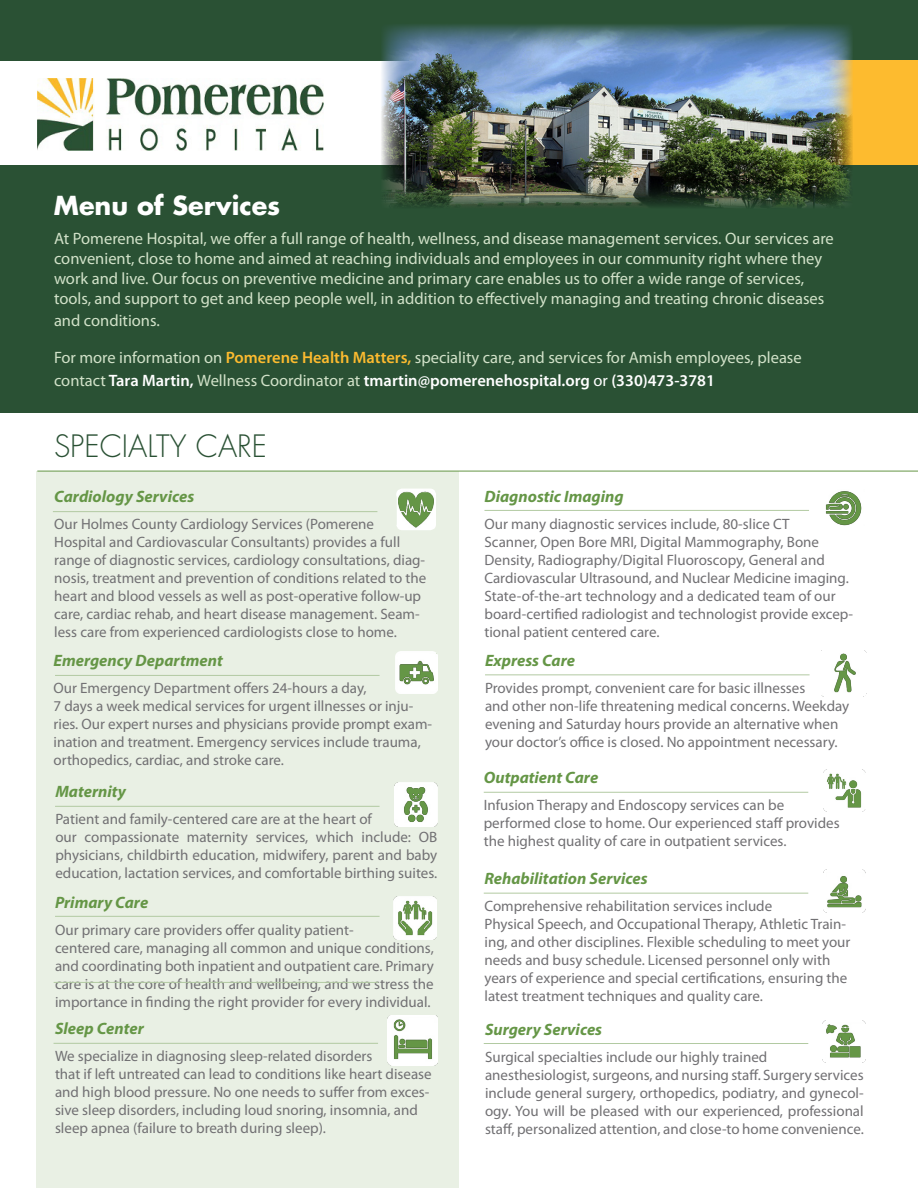
<style>
.page{position:relative;width:918px;height:1188px;background:#fff}
.page>*{position:absolute;margin:0;border:0;box-sizing:border-box;transform-origin:0 0}
.t1{font:300 30px "Futura Std";color:#2a5134}
.t2{font:700 25.5px "Futura Std";color:#fff}
.t3{font:16.5px/19.8px "Myriad Pro";color:#d2e2c9}
.t4{font:italic 700 16.5px "Myriad Pro";color:#659646}
.t5{font:15px/18px "Myriad Pro";color:#717073}
.s1{font-weight:600;color:#fdbb2f}
.s2{font-weight:600;color:#fff}
.s3{color:#fff}
</style>
<div class="page">
<div style="left:37px;top:471px;width:422px;height:717px;background:#e9f0e4"></div>
<hr style="left:55px;top:916px;width:325px;height:1px;background:#b2caa2">
<img style="left:394px;top:897px;width:42px;height:42px">
<img style="left:824px;top:769px;width:42px;height:43px">
<hr style="left:484px;top:792px;width:324px;height:1px;background:#b2caa2">
<img style="left:388px;top:1016px;width:49px;height:50px">
<div style="left:0;top:0;width:918px;height:413px;background:#2a5134"></div>
<div style="left:409px;top:60px;width:509px;height:105px;background:#fdbb2f"></div>
<hr style="left:37px;top:471px;width:881px;height:1px;background:#659646">
<img style="left:822px;top:651px;width:44px;height:45px">
<hr style="left:54px;top:982px;width:324px;height:1px;background:#b2caa2">
<img style="left:396px;top:489px;width:40px;height:41px">
<hr style="left:484px;top:893px;width:324px;height:1px;background:#b2caa2">
<hr style="left:55px;top:806px;width:325px;height:1px;background:#b2caa2">
<img style="left:394px;top:783px;width:43px;height:43px">
<div style="left:0;top:61px;width:532px;height:104px;background:#fff"></div>
<img style="left:37px;top:79px;width:286px;height:71px">
<img style="left:381px;top:24px;width:471px;height:184px">
<img style="left:823px;top:870px;width:43px;height:42px">
<img style="left:823px;top:1020px;width:42px;height:42px">
<img style="left:825px;top:491px;width:37px;height:35px">
<img style="left:395px;top:651px;width:42px;height:42px">
<hr style="left:53px;top:511px;width:324px;height:1px;background:#b2caa2">
<hr style="left:55px;top:675px;width:325px;height:1px;background:#b2caa2">
<hr style="left:54px;top:1043px;width:324px;height:1px;background:#b2caa2">
<hr style="left:484px;top:510px;width:325px;height:1px;background:#b2caa2">
<hr style="left:485px;top:675px;width:325px;height:1px;background:#b2caa2">
<hr style="left:484px;top:1043px;width:324px;height:1px;background:#b2caa2">
<h2 class="t2" style="left:54px;top:188px;width:228px">Menu of Services</h2>
<p class="t3" style="left:54px;top:229px;width:781px">At Pomerene Hospital, we offer a full range of health, wellness, and disease management services. Our services are convenient, close to home and aimed at reaching individuals and employees in our community right where they work and live. Our focus on preventive medicine and primary care enables us to offer a wide range of services, tools, and support to get and keep people well, in addition to effectively managing and treating chronic diseases</p>
<p class="t3" style="left:54px;top:311px;width:107px">and conditions.</p>
<p class="t3" style="left:54px;top:346px;width:749px;line-height:22.5px">For more information on <span class="s1">Pomerene Health Matters,</span> speciality care, and services for Amish employees, please contact <span class="s2">Tara Martin,</span> Wellness Coordinator at <span class="s2">tmartin@pomerenehospital.org</span> <span class="s3">or</span> <span class="s2">(330)473-3781</span></p>
<h1 class="t1" style="left:54px;top:427px;width:215px">SPECIALTY CARE</h1>
<p class="t4" style="left:54px;top:486px;width:141px">Cardiology Services</p>
<p class="t5" style="left:54px;top:515px;width:374px">Our Holmes County Cardiology Services (Pomerene Hospital and Cardiovascular Consultants) provides a full range of diagnostic services, cardiology consultations, diag&shy;nosis, treatment and prevention of conditions related to the heart and blood vessels as well as post-operative follow-up care, cardiac rehab, and heart disease management. Seam&shy;less care from experienced cardiologists close to home.</p>
<p class="t4" style="left:54px;top:650px;width:171px">Emergency Department</p>
<p class="t5" style="left:54px;top:679px;width:380px">Our Emergency Department offers 24-hours a day,<br>7 days a week medical services for urgent illnesses or inju&shy;ries. Our expert nurses and physicians provide prompt exam&shy;ination and treatment. Emergency services include trauma, orthopedics, cardiac, and stroke care.</p>
<p class="t4" style="left:55px;top:781px;width:72px">Maternity</p>
<p class="t5" style="left:55px;top:810px;width:383px">Patient and family-centered care are at the heart of<br>our compassionate maternity services, which include: OB physicians, childbirth education, midwifery, parent and baby education, lactation services, and comfortable birthing suites.</p>
<p class="t4" style="left:55px;top:892px;width:95px">Primary Care</p>
<p class="t5" style="left:55px;top:921px;width:380px">Our primary care providers offer quality patient-<br>centered care, managing all common and unique conditions, and coordinating both inpatient and outpatient care. Primary care is at the core of health and wellbeing, and we stress the importance in finding the right provider for every individual.</p>
<p class="t4" style="left:55px;top:1018px;width:90px">Sleep Center</p>
<p class="t5" style="left:55px;top:1047px;width:378px">We specialize in diagnosing sleep-related disorders<br>that if left untreated can lead to conditions like heart disease and high blood pressure. No one needs to suffer from exces&shy;sive sleep disorders, including loud snoring, insomnia, and sleep apnea (failure to breath during sleep).</p>
<p class="t4" style="left:484px;top:486px;width:141px">Diagnostic Imaging</p>
<p class="t5" style="left:484px;top:515px;width:370px">Our many diagnostic services include, 80-slice CT<br>Scanner, Open Bore MRI, Digital Mammography, Bone Density, Radiography/Digital Fluoroscopy, General and Cardiovascular Ultrasound, and Nuclear Medicine imaging.<br>State-of-the-art technology and a dedicated team of our board-certified radiologist and technologist provide excep&shy;tional patient centered care.</p>
<p class="t4" style="left:485px;top:650px;width:92px">Express Care</p>
<p class="t5" style="left:485px;top:679px;width:366px">Provides prompt, convenient care for basic illnesses<br>and other non-life threatening medical concerns. Weekday evening and Saturday hours provide an alternative when your doctor’s office is closed. No appointment necessary.</p>
<p class="t4" style="left:484px;top:767px;width:116px">Outpatient Care</p>
<p class="t5" style="left:484px;top:796px;width:357px">Infusion Therapy and Endoscopy services can be performed close to home. Our experienced staff provides the highest quality of care in outpatient services.</p>
<p class="t4" style="left:484px;top:868px;width:165px">Rehabilitation Services</p>
<p class="t5" style="left:484px;top:897px;width:367px">Comprehensive rehabilitation services include<br>Physical Speech, and Occupational Therapy, Athletic Train&shy;ing, and other disciplines. Flexible scheduling to meet your needs and busy schedule. Licensed personnel only with years of experience and special certifications, ensuring the latest treatment techniques and quality care.</p>
<p class="t4" style="left:485px;top:1018px;width:119px">Surgery Services</p>
<p class="t5" style="left:485px;top:1047px;width:380px">Surgical specialties include our highly trained anesthesiologist, surgeons, and nursing staff. Surgery services include general surgery, orthopedics, podiatry, and gynecol&shy;ogy. You will be pleased with our experienced, professional staff, personalized attention, and close-to home convenience.</p>
</div>
